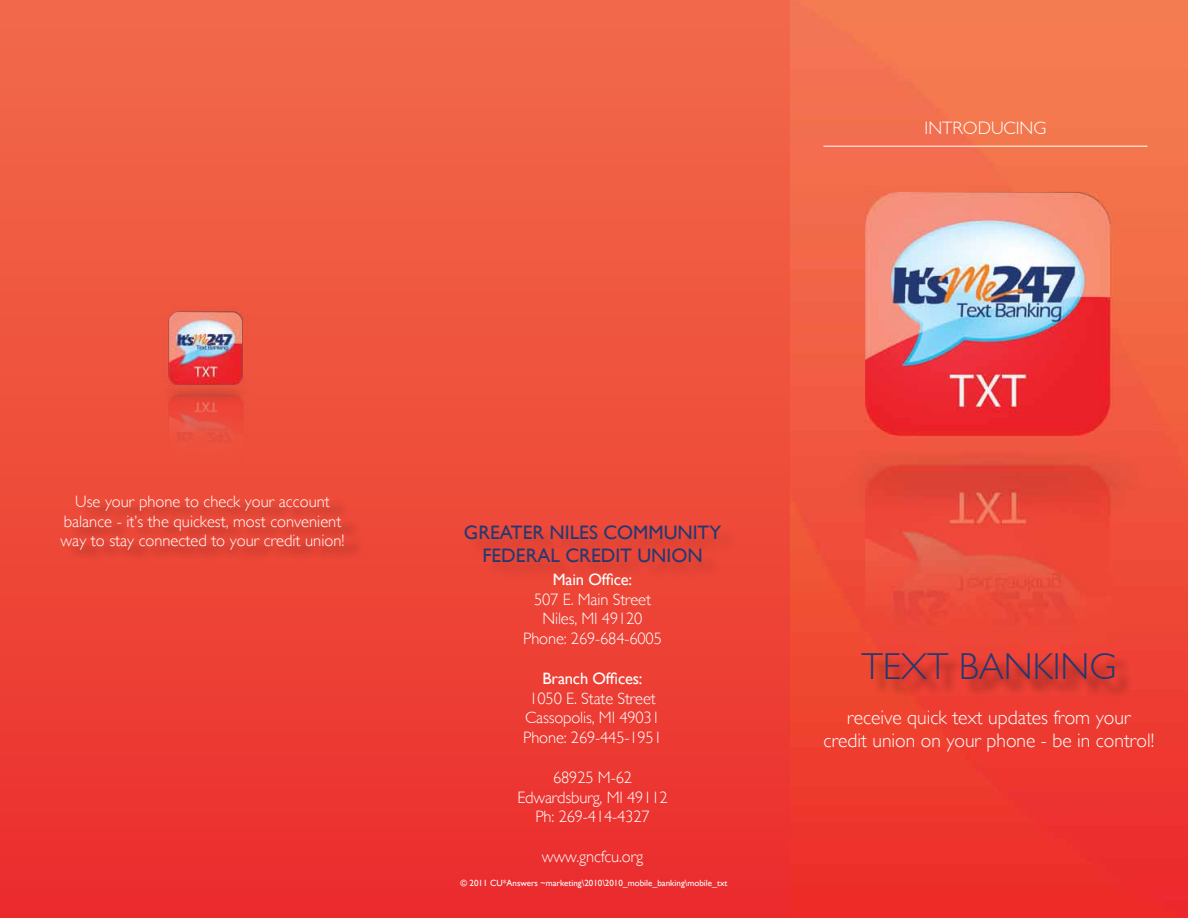
<style>
.page{position:relative;width:1188px;height:918px;background:#fff}
.page>*{position:absolute;margin:0;border:0;box-sizing:border-box;transform-origin:0 0}
.t1{font:300 37.5px "Gill Sans";color:#243971}
.t2{font:300 19.5px/23.4px "Gill Sans";color:#fff;text-align:center}
.t3{font:19.5px/23.4px "Gill Sans";color:#243971;text-align:center}
.t4{font:300 18px "Gill Sans";color:#fff}
.t5{font:300 16.5px/19.8px "Gill Sans";letter-spacing:-.01em;color:#fff;text-align:center}
.t6{font:16.5px "Gill Sans";letter-spacing:-.01em;color:#fff}
.t7{font:9px "Gill Sans";color:#fff}
</style>
<div class="page">
<img style="left:790px;top:0;width:398px;height:918px">
<div style="left:0;top:0;width:790px;height:918px;background:linear-gradient(to bottom,#f16b49,#eb2e2d)"></div>
<hr style="left:824px;top:146px;width:324px;height:1px;background:#fff">
<div style="left:865px;top:655px;width:268px;height:43px;background:#000;opacity:.5"></div>
<div style="left:467px;top:528px;width:272px;height:53px;background:#e84536"></div>
<div style="left:67px;top:496px;width:298px;height:68px;background:#000;opacity:.45"></div>
<img style="left:140px;top:291px;width:125px;height:191px">
<p class="t4" style="left:925px;top:118px;width:123px">INTRODUCING</p>
<p class="t5" style="left:61px;top:492px;width:285px">Use your phone to check your account balance - it’s the quickest, most convenient way to stay connected to your credit union!</p>
<p class="t3" style="left:464px;top:520px;width:259px">GREATER NILES COMMUNITY<br>FEDERAL CREDIT UNION</p>
<p class="t6" style="left:553px;top:570px;width:81px">Main Office:</p>
<p class="t5" style="left:523px;top:589px;width:140px">507 E. Main Street<br>Niles, MI 49120<br>Phone: 269-684-6005</p>
<p class="t6" style="left:543px;top:669px;width:102px">Branch Offices:</p>
<p class="t5" style="left:523px;top:688px;width:140px">1050 E. State Street<br>Cassopolis, MI 49031<br>Phone: 269-445-1951</p>
<p class="t5" style="left:517px;top:768px;width:152px">68925 M-62<br>Edwardsburg, MI 49112<br>Ph: 269-414-4327</p>
<p class="t5" style="left:542px;top:847px;width:103px">www.gncfcu.org</p>
<p class="t7" style="left:460px;top:877px;width:269px">© 2011 CU*Answers ~marketing\2010\2010_mobile_banking\mobile_txt</p>
<h1 class="t1" style="left:861px;top:645px;width:257px">TEXT BANKING</h1>
<p class="t2" style="left:824px;top:706px;width:332px">receive quick text updates from your credit union on your phone - be in control!</p>
</div>
